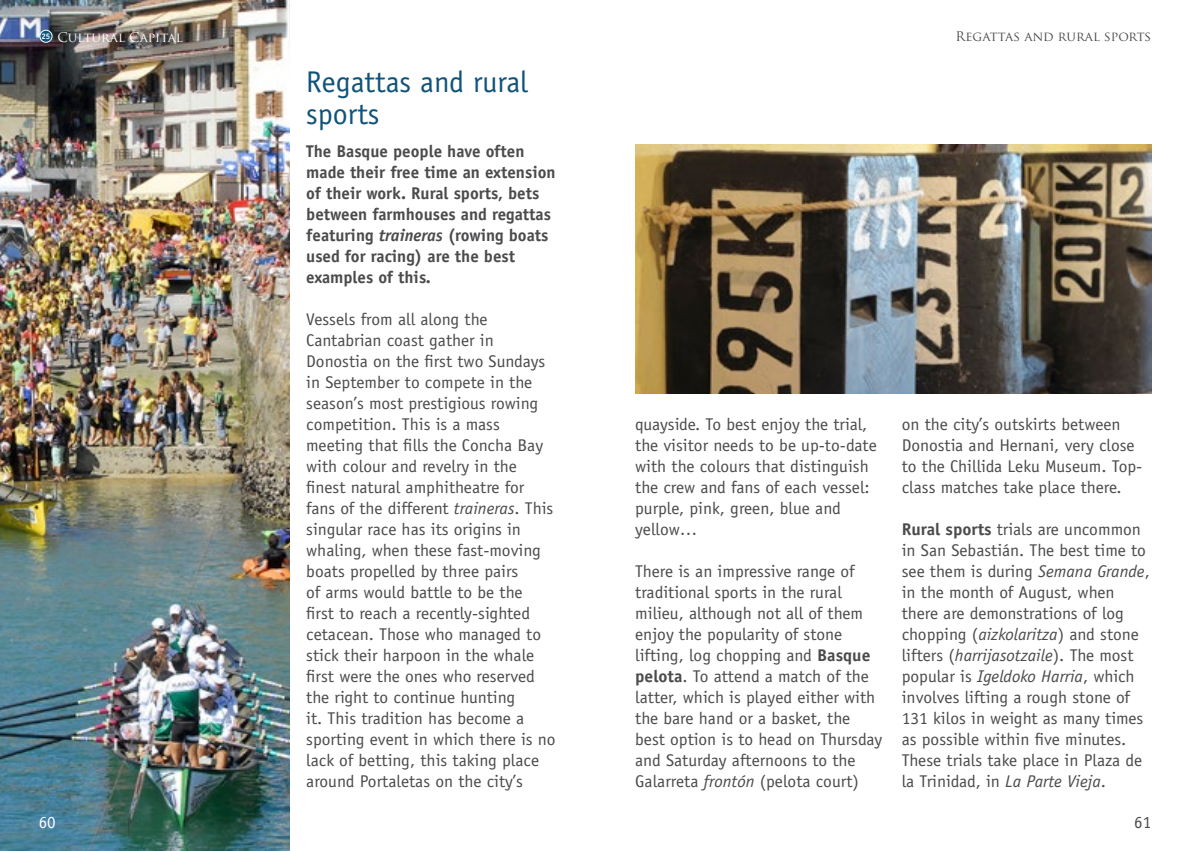
<style>
.page{position:relative;width:1191px;height:851px;background:#fff}
.page>*{position:absolute;margin:0;border:0;box-sizing:border-box;transform-origin:0 0}
.t1{font:30px/32px "Officina Sans Std";color:#0f537a}
.t2{font:17px/21px "Officina Sans Std";color:#4b4b4d}
.t3{font:700 17px/21px "Officina Sans Std";color:#4b4b4d}
.t4{font:17px "Officina Sans Std";color:#fff}
.t5{font:13px "Trajan Pro";color:#4b4b4d}
.t6{font:13px "Trajan Pro";color:#fff}
.s1{font-style:italic}
.s2{font-weight:700}
</style>
<div class="page">
<img style="left:0;top:0;width:289px;height:850px">
<img style="left:46px;top:19px;width:147px;height:35px">
<div style="left:40px;top:30px;width:12px;height:12px;background:#0f537a;border-radius:50%"></div>
<div style="left:40px;top:30px;width:12px;height:13px;border:1px solid #fff;border-radius:50%"></div>
<img style="left:635px;top:144px;width:516px;height:249px">
<p class="t6" style="left:41px;top:29px;width:143px"><sup>25</sup> Cultural Capital</p>
<p class="t5" style="left:955px;top:28px;width:197px">Regattas and rural sports</p>
<p class="t1" style="left:306px;top:65px;width:223px">Regattas and rural sports</p>
<p class="t3" style="left:306px;top:140px;width:251px">The Basque people have often made their free time an extension of their work. Rural sports, bets between farmhouses and regattas featuring <span class="s1">traineras</span> (rowing boats used for racing) are the best examples of this.</p>
<p class="t2" style="left:306px;top:308px;width:251px">Vessels from all along the<br>Cantabrian coast gather in<br>Donostia on the first two Sundays in September to compete in the season’s most prestigious rowing competition. This is a mass meeting that fills the Concha Bay with colour and revelry in the finest natural amphitheatre for fans of the different <span class="s1">traineras</span>. This singular race has its origins in whaling, when these fast-moving boats propelled by three pairs<br>of arms would battle to be the<br>first to reach a recently-sighted cetacean. Those who managed to stick their harpoon in the whale first were the ones who reserved the right to continue hunting<br>it. This tradition has become a sporting event in which there is no lack of betting, this taking place around Portaletas on the city’s</p>
<p class="t2" style="left:635px;top:413px;width:243px">quayside. To best enjoy the trial, the visitor needs to be up-to-date with the colours that distinguish the crew and fans of each vessel: purple, pink, green, blue and yellow…</p>
<p class="t2" style="left:635px;top:560px;width:249px">There is an impressive range of traditional sports in the rural milieu, although not all of them enjoy the popularity of stone lifting, log chopping and <span class="s2">Basque pelota</span>. To attend a match of the latter, which is played either with the bare hand or a basket, the best option is to head on Thursday and Saturday afternoons to the<br>Galarreta <span class="s1">frontón</span> (pelota court)</p>
<p class="t2" style="left:901px;top:413px;width:242px">on the city’s outskirts between<br>Donostia and Hernani, very close to the Chillida Leku Museum. Top&shy;class matches take place there.</p>
<p class="t2" style="left:901px;top:518px;width:250px"><span class="s2">Rural sports</span> trials are uncommon in San Sebastián. The best time to see them is during <span class="s1">Semana Grande</span>, in the month of August, when there are demonstrations of log chopping (<span class="s1">aizkolaritza</span>) and stone lifters (<span class="s1">harrijasotzaile</span>). The most popular is <span class="s1">Igeldoko Harria</span>, which involves lifting a rough stone of<br>131 kilos in weight as many times as possible within five minutes.<br>These trials take place in Plaza de la Trinidad, in <span class="s1">La Parte Vieja</span>.</p>
<p class="t4" style="left:39px;top:811px;width:18px">60</p>
<p class="t2" style="left:1134px;top:811px;width:18px">61</p>
</div>
